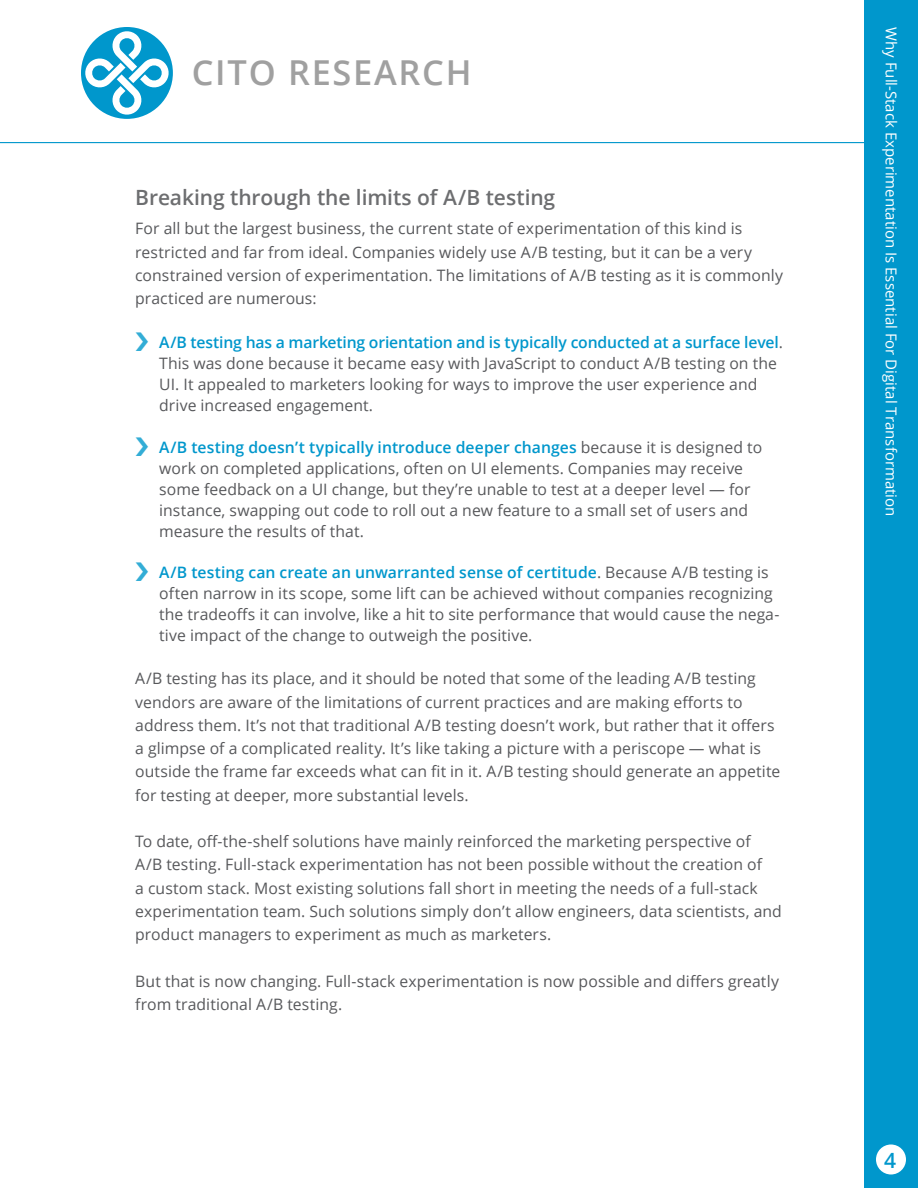
<style>
.page{position:relative;width:918px;height:1188px;background:#fff}
.page>*{position:absolute;margin:0;border:0;box-sizing:border-box;transform-origin:0 0}
.t1{font:600 34.35px "Open Sans";letter-spacing:.05em;color:#a0a0a0}
.t2{font:600 21px "Open Sans";letter-spacing:-.005em;color:#6d6e70}
.t3{font:600 21px "Open Sans";color:#0097cc}
.t4{font:15.75px/23.2px "Open Sans";letter-spacing:.005em;color:#57585b}
.t5{font:15px "Open Sans";color:#fff}
.s1{font-weight:600;color:#0097cc}
</style>
<div class="page">
<hr style="left:0;top:142px;width:864px;height:1px;background:#0097cc">
<div style="left:864px;top:0;width:54px;height:1188px;background:#0097cc"></div>
<div style="left:876px;top:1144px;width:30px;height:30px;background:#fff;border-radius:50%"></div>
<svg style="left:81px;top:27px;width:92px;height:92px"></svg>
<svg style="left:84px;top:30px;width:86px;height:86px"></svg>
<h1 class="t1" style="left:192px;top:53px;width:281px">CITO RESEARCH</h1>
<h2 class="t2" style="left:135px;top:183px;width:422px">Breaking through the limits of A/B testing</h2>
<p class="t4" style="left:135px;top:217px;width:649px">For all but the largest business, the current state of experimentation of this kind is restricted and far from ideal. Companies widely use A/B testing, but it can be a very constrained version of experimentation. The limitations of A/B testing as it is commonly practiced are numerous:</p>
<p class="t4" style="left:159px;top:332px;width:625px;line-height:21px"><span class="s1">A/B testing has a marketing orientation and is typically conducted at a surface level</span>.<br>This was done because it became easy with JavaScript to conduct A/B testing on the UI. It appealed to marketers looking for ways to improve the user experience and drive increased engagement.</p>
<p class="t4" style="left:159px;top:436px;width:605px;line-height:21px"><span class="s1">A/B testing doesn’t typically introduce deeper changes</span> because it is designed to work on completed applications, often on UI elements. Companies may receive some feedback on a UI change, but they’re unable to test at a deeper level — for instance, swapping out code to roll out a new feature to a small set of users and measure the results of that.</p>
<p class="t4" style="left:159px;top:561px;width:622px;line-height:21px"><span class="s1">A/B testing can create an unwarranted sense of certitude</span>. Because A/B testing is often narrow in its scope, some lift can be achieved without companies recognizing the tradeoffs it can involve, like a hit to site performance that would cause the nega&shy;tive impact of the change to outweigh the positive.</p>
<p class="t4" style="left:135px;top:667px;width:647px">A/B testing has its place, and it should be noted that some of the leading A/B testing vendors are aware of the limitations of current practices and are making efforts to address them. It’s not that traditional A/B testing doesn’t work, but rather that it offers a glimpse of a complicated reality. It’s like taking a picture with a periscope — what is outside the frame far exceeds what can fit in it. A/B testing should generate an appetite for testing at deeper, more substantial levels.</p>
<p class="t4" style="left:135px;top:829px;width:648px">To date, off-the-shelf solutions have mainly reinforced the marketing perspective of<br>A/B testing. Full-stack experimentation has not been possible without the creation of<br>a custom stack. Most existing solutions fall short in meeting the needs of a full-stack experimentation team. Such solutions simply don’t allow engineers, data scientists, and product managers to experiment as much as marketers.</p>
<p class="t4" style="left:135px;top:969px;width:645px">But that is now changing. Full-stack experimentation is now possible and differs greatly from traditional A/B testing.</p>
<p class="t5" style="left:897px;top:27px;width:491px;rotate:90deg">Why Full-Stack Experimentation Is Essential For Digital Transformation</p>
<h2 class="t3" style="left:884px;top:1151px;width:13px">4</h2>
</div>
